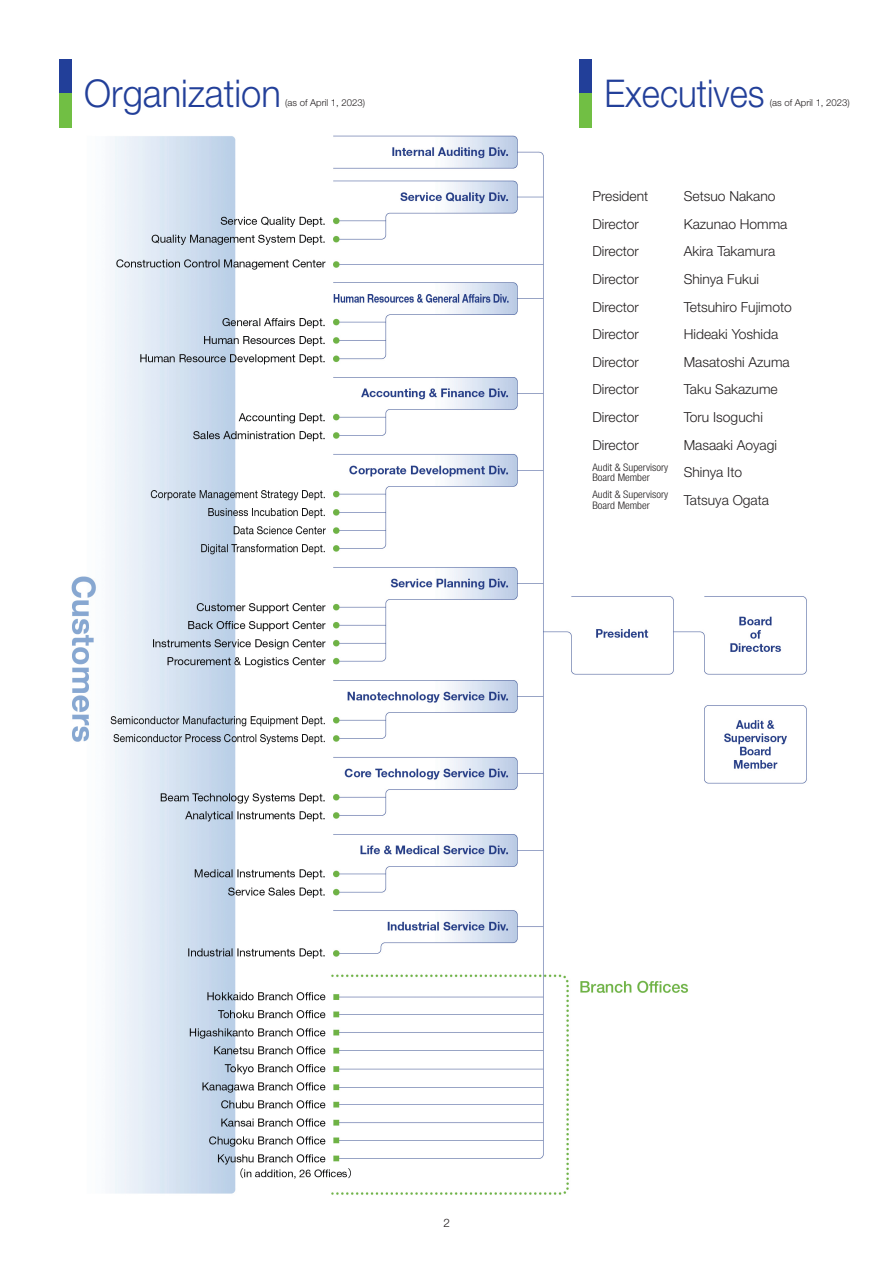
<style>
.page{position:relative;width:893px;height:1263px;background:#fff}
.page>*{position:absolute;margin:0;border:0;box-sizing:border-box;transform-origin:0 0}
.t1{font:300 38.25px "Helvetica Neue LT Std";color:#223f99;scale:.95 1}
.t2{font:300 38.25px "Helvetica Neue LT Std";color:#223f99;scale:.91 1}
.t3{font:300 13.8px/27.6px "Helvetica Neue LT Std";color:#231f20}
.t4{font:300 11.7px "Helvetica Neue LT Std";color:#231f20}
.t5{font:300 condensed 10.35px/10.6px "Helvetica Neue LT Std";color:#231f20;scale:1.05 1}
.t6{font:300 9.6px "Helvetica Neue LT Std";color:#231f20}
</style>
<div class="page">
<img style="left:59px;top:59px;width:748px;height:1136px">
<div style="left:60px;top:60px;width:12px;height:68px;background:#223f99"></div>
<div style="left:60px;top:94px;width:12px;height:34px;background:#71bf44"></div>
<div style="left:579px;top:60px;width:13px;height:68px;background:#223f99"></div>
<div style="left:579px;top:94px;width:13px;height:34px;background:#71bf44"></div>
<p class="t1" style="left:84px;top:70px;width:208px">Organization</p>
<p class="t6" style="left:285px;top:97px;width:81px">(as of April 1, 2023)</p>
<p class="t2" style="left:605px;top:70px;width:177px">Executives</p>
<p class="t6" style="left:770px;top:97px;width:81px">(as of April 1, 2023)</p>
<p class="t3" style="left:592px;top:182px;width:57px">President<br>Director<br>Director<br>Director<br>Director<br>Director<br>Director<br>Director<br>Director<br>Director</p>
<p class="t3" style="left:684px;top:182px;width:110px">Setsuo Nakano<br>Kazunao Homma<br>Akira Takamura<br>Shinya Fukui<br>Tetsuhiro Fujimoto<br>Hideaki Yoshida<br>Masatoshi Azuma<br>Taku Sakazume<br>Toru Isoguchi<br>Masaaki Aoyagi<br>Shinya Ito<br>Tatsuya Ogata</p>
<p class="t5" style="left:592px;top:462px;width:74px">Audit &amp; Supervisory<br>Board Member</p>
<p class="t5" style="left:592px;top:489px;width:74px">Audit &amp; Supervisory<br>Board Member</p>
<p class="t4" style="left:443px;top:1215px;width:8px">2</p>
</div>
